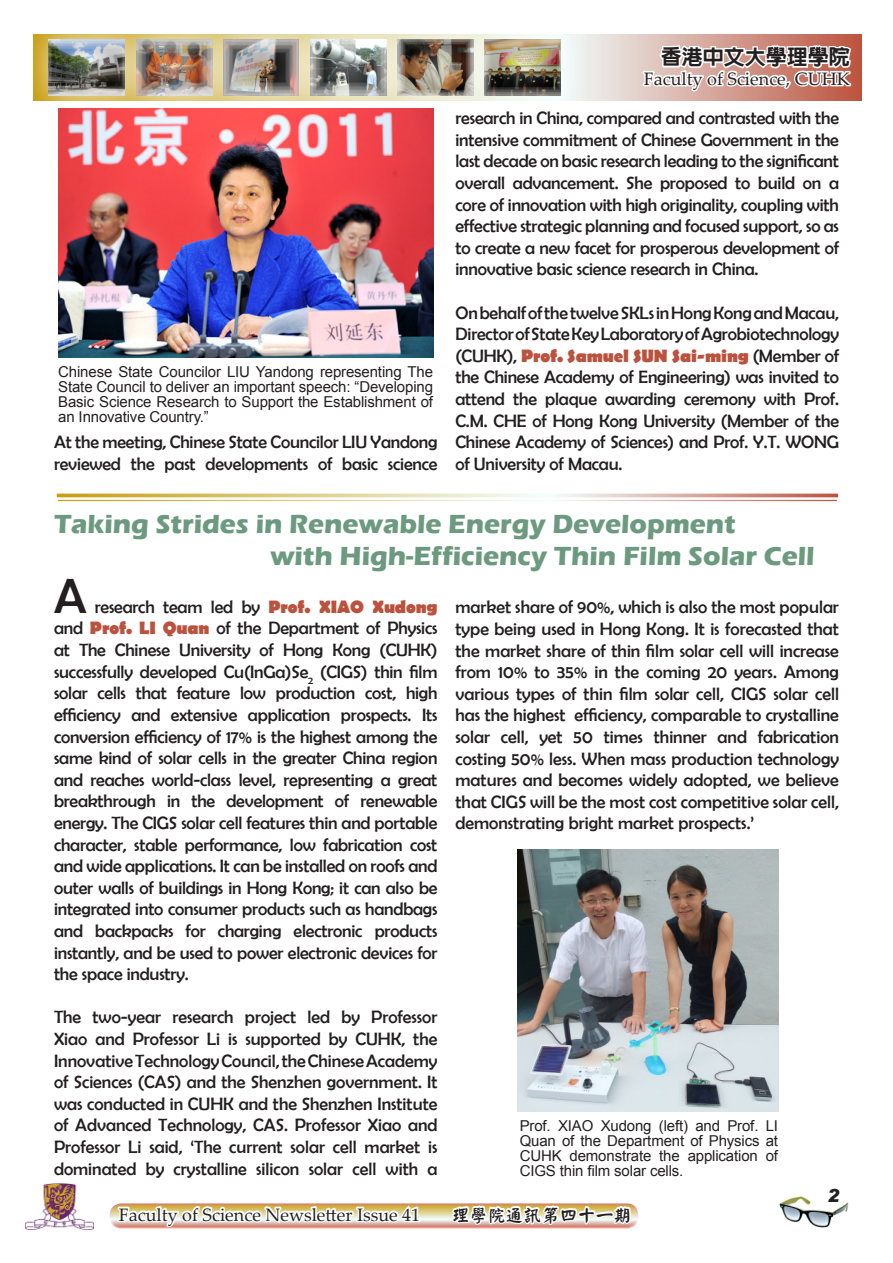
<style>
.page{position:relative;width:893px;height:1263px;background:#fff}
.page>*{position:absolute;margin:0;border:0;box-sizing:border-box;transform-origin:0 0}
.t1{font:49.5px "Berlin Sans FB";color:#231f20}
.t2{font:700 27px "Eras ITC";color:#6c9a7f}
.t3{font:800 21px "New Gothic";color:#231f20}
.t4{font:18px/21.6px "Berlin Sans FB";letter-spacing:-.01em;color:#231f20;text-align:justify}
.t5{font:18px "Palatino Linotype";color:#231f20}
.t6{font:18px "DF Yan Kai W5 WINP BF";color:#231f20}
.t7{font:italic 900 18px "Arial";color:#231f20}
.t8{font:15px/15px "Arial";letter-spacing:-.01em;color:#231f20;text-align:justify}
.s1{font-weight:700;color:#bb523d}
</style>
<div class="page">
<svg style="left:587px;top:34px;width:275px;height:67px;background:#e1cac4"></svg>
<svg style="left:641px;top:34px;width:212px;height:67px"></svg>
<div style="left:19px;top:10px;width:132px;height:112px;background:#fff;opacity:.75"></div>
<img style="left:49px;top:40px;width:58px;height:56px">
<div style="left:107px;top:10px;width:131px;height:112px;background:#fff;opacity:.75"></div>
<img style="left:136px;top:40px;width:58px;height:56px">
<div style="left:455px;top:10px;width:132px;height:112px;background:#fff;opacity:.75"></div>
<img style="left:500px;top:40px;width:61px;height:56px">
<div style="left:368px;top:10px;width:132px;height:112px;background:#fff;opacity:.75"></div>
<img style="left:413px;top:40px;width:61px;height:56px">
<div style="left:281px;top:10px;width:132px;height:112px;background:#fff;opacity:.75"></div>
<img style="left:325px;top:40px;width:61px;height:56px">
<div style="left:194px;top:10px;width:131px;height:112px;background:#fff;opacity:.75"></div>
<img style="left:223px;top:40px;width:76px;height:56px">
<img style="left:58px;top:108px;width:375px;height:250px">
<img style="left:518px;top:849px;width:260px;height:263px">
<img style="left:779px;top:1196px;width:70px;height:32px">
<img style="left:26px;top:1183px;width:67px;height:47px">
<svg style="left:111px;top:1203px;width:526px;height:26px"></svg>
<p class="t8" style="left:58px;top:364px;width:376px">Chinese State Councilor LIU Yandong representing The State Council to deliver an important speech: “Developing Basic Science Research to Support the Establishment of an Innovative Country.”</p>
<p class="t4" style="left:54px;top:431px;width:385px">At the meeting, Chinese State Councilor LIU Yandong reviewed the past developments of basic science</p>
<p class="t3" style="left:661px;top:46px;width:190px">香港中文大學理學院</p>
<p class="t5" style="left:644px;top:66px;width:207px">Faculty of Science, CUHK</p>
<p class="t4" style="left:455px;top:107px;width:385px">research in China, compared and contrasted with the intensive commitment of Chinese Government in the last decade on basic research leading to the significant overall advancement. She proposed to build on a core of innovation with high originality, coupling with effective strategic planning and focused support, so as to create a new facet for prosperous development of innovative basic science research in China.</p>
<p class="t4" style="left:455px;top:301px;width:385px">On behalf of the twelve SKLs in Hong Kong and Macau, Director of State Key Laboratory of Agrobiotechnology (CUHK), <span class="s1">Prof. Samuel SUN Sai-ming</span> (Member of the Chinese Academy of Engineering) was invited to attend the plaque awarding ceremony with Prof.<br>C.M. CHE of Hong Kong University (Member of the Chinese Academy of Sciences) and Prof. Y.T. WONG of University of Macau.</p>
<p class="t2" style="left:54px;top:508px;width:683px">Taking Strides in Renewable Energy Development</p>
<p class="t2" style="left:270px;top:541px;width:546px">with High-Efficiency Thin Film Solar Cell</p>
<p class="t1" style="left:54px;top:568px;width:34px">A</p>
<p class="t4" style="left:54px;top:596px;width:385px;text-indent:41px">research team led by <span class="s1">Prof. XIAO Xudong </span>and <span class="s1">Prof. LI Quan</span> of the Department of Physics at The Chinese University of Hong Kong (CUHK) successfully developed Cu(InGa)Se<sub>2</sub> (CIGS) thin film solar cells that feature low production cost, high efficiency and extensive application prospects. Its conversion efficiency of 17% is the highest among the same kind of solar cells in the greater China region and reaches world-class level, representing a great breakthrough in the development of renewable energy. The CIGS solar cell features thin and portable character, stable performance, low fabrication cost and wide applications. It can be installed on roofs and outer walls of buildings in Hong Kong; it can also be integrated into consumer products such as handbags and backpacks for charging electronic products instantly, and be used to power electronic devices for the space industry.</p>
<p class="t4" style="left:54px;top:1006px;width:385px">The two-year research project led by Professor Xiao and Professor Li is supported by CUHK, the Innovative Technology Council, the Chinese Academy of Sciences (CAS) and the Shenzhen government. It was conducted in CUHK and the Shenzhen Institute of Advanced Technology, CAS. Professor Xiao and Professor Li said, ‘The current solar cell market is dominated by crystalline silicon solar cell with a</p>
<p class="t4" style="left:455px;top:596px;width:385px">market share of 90%, which is also the most popular type being used in Hong Kong. It is forecasted that the market share of thin film solar cell will increase from 10% to 35% in the coming 20 years. Among various types of thin film solar cell, CIGS solar cell has the highest efficiency, comparable to crystalline solar cell, yet 50 times thinner and fabrication costing 50% less. When mass production technology matures and becomes widely adopted, we believe that CIGS will be the most cost competitive solar cell, demonstrating bright market prospects.’</p>
<p class="t8" style="left:520px;top:1118px;width:260px">Prof. XIAO Xudong (left) and Prof. LI Quan of the Department of Physics at CUHK demonstrate the application of CIGS thin film solar cells.</p>
<p class="t7" style="left:827px;top:1184px;width:14px">2</p>
<p class="t5" style="left:119px;top:1201px;width:303px">Faculty of Science Newsletter Issue 41</p>
<p class="t6" style="left:452px;top:1206px;width:181px">理學院通訊第四十一期</p>
</div>
